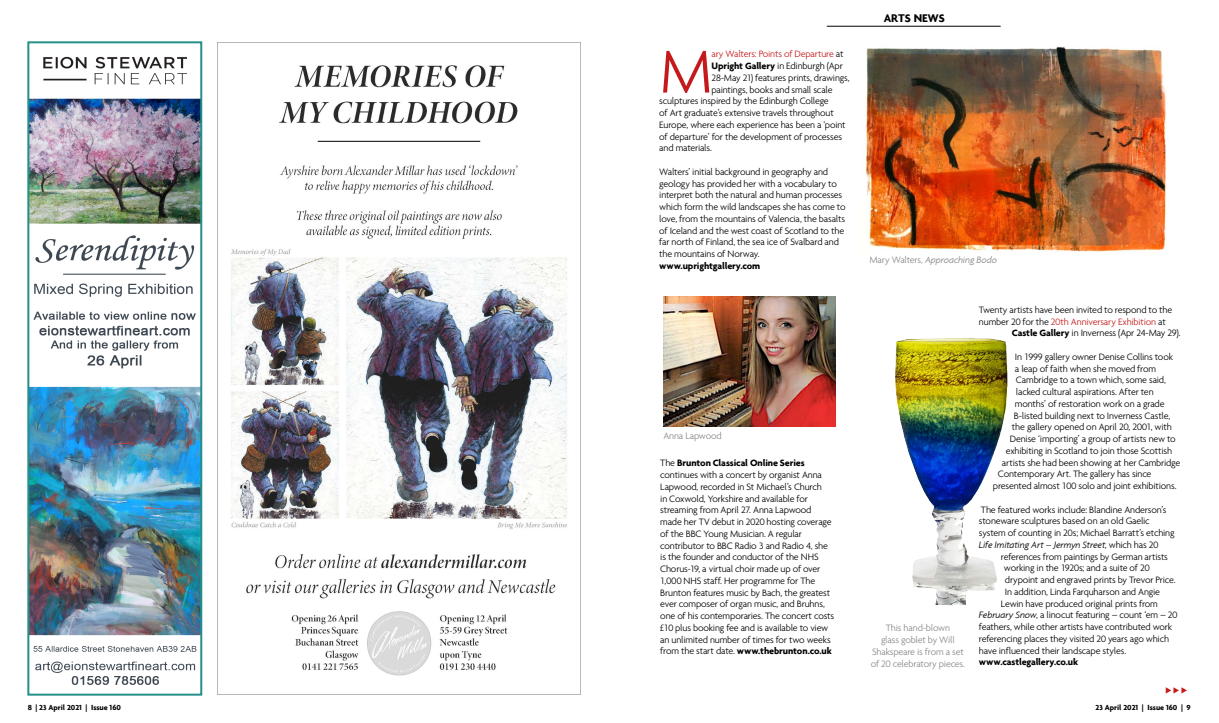
<style>
.page{position:relative;width:1219px;height:723px;background:#fff}
.page>*{position:absolute;margin:0;border:0;box-sizing:border-box;transform-origin:0 0}
.t1{font:300 65.3px "Agenda";color:#c41a1c}
.t2{font:700 12px "Agenda";color:#000}
.t3{font:300 10px/11.7px "Agenda";letter-spacing:-.02em;color:#000}
.t4{font:300 10px/11.8px "Agenda";letter-spacing:-.02em;color:#878787;text-align:center}
.t5{font:300 10px "Agenda";letter-spacing:-.02em;color:#c41a1c}
.t6{font:700 10px "Agenda";letter-spacing:-.015em;color:#000}
.t7{font:italic 300 10px "Agenda";letter-spacing:-.01em;color:#878787}
.t8{font:700 8px "Agenda";color:#000}
.s1{color:#000}
.s2{font-weight:700}
.s3{font-style:normal}
.s4{font-style:italic}
</style>
<div class="page">
<img style="left:865px;top:46px;width:301px;height:206px">
<hr style="left:827px;top:26px;width:174px;height:1px;background:#000">
<img style="left:663px;top:297px;width:173px;height:129px">
<img style="left:895px;top:338px;width:72px;height:219px">
<img style="left:218px;top:42px;width:362px;height:634px">
<img style="left:30px;top:56px;width:169px;height:629px">
<div style="left:27px;top:41px;width:175px;height:654px;border:2px solid #23908a"></div>
<h1 class="t1" style="left:659px;top:33px;width:55px">M</h1>
<p class="t5" style="left:711px;top:48px;width:134px">ary Walters: Points of Departure <span class="s1">at</span></p>
<p class="t3" style="left:711px;top:60px;width:133px"><span class="s2">Upright Gallery</span> in Edinburgh (Apr</p>
<p class="t3" style="left:711px;top:72px;width:140px">28-May 21) features prints, drawings,</p>
<p class="t3" style="left:711px;top:83px;width:123px">paintings, books and small scale</p>
<p class="t3" style="left:659px;top:95px;width:171px">sculptures inspired by the Edinburgh College</p>
<p class="t3" style="left:659px;top:107px;width:176px">of Art graduate’s extensive travels throughout</p>
<p class="t3" style="left:659px;top:119px;width:188px">Europe, where each experience has been a ‘point</p>
<p class="t3" style="left:659px;top:130px;width:184px">of departure’ for the development of processes</p>
<p class="t3" style="left:659px;top:142px;width:54px">and materials.</p>
<p class="t3" style="left:659px;top:166px;width:188px">Walters’ initial background in geography and geology has provided her with a vocabulary to interpret both the natural and human processes which form the wild landscapes she has come to love, from the mountains of Valencia, the basalts of Iceland and the west coast of Scotland to the far north of Finland, the sea ice of Svalbard and the mountains of Norway.</p>
<p class="t6" style="left:659px;top:259px;width:103px">www.uprightgallery.com</p>
<p class="t4" style="left:663px;top:430px;width:60px">Anna Lapwood</p>
<p class="t3" style="left:660px;top:457px;width:175px">The <span class="s2">Brunton Classical Online Series </span>continues with a concert by organist Anna Lapwood, recorded in St Michael’s Church<br>in Coxwold, Yorkshire and available for streaming from April 27. Anna Lapwood made her TV debut in 2020 hosting coverage of the BBC Young Musician. A regular contributor to BBC Radio 3 and Radio 4, she is the founder and conductor of the NHS Chorus-19, a virtual choir made up of over 1,000 NHS staff. Her programme for The Brunton features music by Bach, the greatest ever composer of organ music, and Bruhns, one of his contemporaries. The concert costs £10 plus booking fee and is available to view an unlimited number of times for two weeks from the start date. <span class="s2">www.thebrunton.co.uk</span></p>
<p class="t2" style="left:884px;top:11px;width:63px">ARTS NEWS</p>
<p class="t7" style="left:869px;top:254px;width:129px"><span class="s3">Mary Walters,</span> Approaching Bodo</p>
<p class="t4" style="left:871px;top:622px;width:96px">This hand-blown<br>glass goblet by Will<br>Shakspeare is from a set of 20 celebratory pieces.</p>
<p class="t3" style="left:979px;top:304px;width:195px">Twenty artists have been invited to respond to the</p>
<p class="t5" style="left:979px;top:315px;width:188px"><span class="s1">number 20 for the</span> 20th Anniversary Exhibition <span class="s1">at</span></p>
<p class="t3" style="left:1012px;top:327px;width:170px"><span class="s2">Castle Gallery</span> in Inverness (Apr 24-May 29).</p>
<p class="t3" style="left:1015px;top:351px;width:160px">In 1999 gallery owner Denise Collins took</p>
<p class="t3" style="left:1015px;top:362px;width:143px">a leap of faith when she moved from</p>
<p class="t3" style="left:1016px;top:374px;width:152px">Cambridge to a town which, some said,</p>
<p class="t3" style="left:1016px;top:386px;width:139px">lacked cultural aspirations. After ten</p>
<p class="t3" style="left:1015px;top:398px;width:151px">months’ of restoration work on a grade</p>
<p class="t3" style="left:1014px;top:409px;width:158px">B-listed building next to Inverness Castle,</p>
<p class="t3" style="left:1012px;top:421px;width:161px">the gallery opened on April 20, 2001, with</p>
<p class="t3" style="left:1010px;top:433px;width:167px">Denise ‘importing’ a group of artists new to</p>
<p class="t3" style="left:1006px;top:445px;width:168px">exhibiting in Scotland to join those Scottish</p>
<p class="t3" style="left:1002px;top:456px;width:180px">artists she had been showing at her Cambridge</p>
<p class="t3" style="left:998px;top:468px;width:155px">Contemporary Art. The gallery has since</p>
<p class="t3" style="left:993px;top:480px;width:185px">presented almost 100 solo and joint exhibitions.</p>
<p class="t3" style="left:979px;top:503px;width:197px">The featured works include: Blandine Anderson’s stoneware sculptures based on an old Gaelic system of counting in 20s; Michael Barratt’s etching <span class="s4">Life Imitating Art – Jermyn Street</span>, which has 20</p>
<p class="t3" style="left:1001px;top:550px;width:169px">references from paintings by German artists</p>
<p class="t3" style="left:1004px;top:562px;width:147px">working in the 1920s; and a suite of 20</p>
<p class="t3" style="left:1005px;top:574px;width:172px">drypoint and engraved prints by Trevor Price.</p>
<p class="t3" style="left:1005px;top:586px;width:156px">In addition, Linda Farquharson and Angie</p>
<p class="t3" style="left:1001px;top:597px;width:158px">Lewin have produced original prints from</p>
<p class="t3" style="left:979px;top:609px;width:200px"><span class="s4">February Snow</span>, a linocut featuring – count ‘em – 20</p>
<p class="t3" style="left:979px;top:621px;width:195px">feathers, while other artists have contributed work</p>
<p class="t3" style="left:979px;top:633px;width:192px">referencing places they visited 20 years ago which</p>
<p class="t3" style="left:979px;top:644px;width:149px">have influenced their landscape styles.</p>
<p class="t6" style="left:979px;top:656px;width:101px">www.castlegallery.co.uk</p>
<p class="t8" style="left:28px;top:703px;width:95px">8 | 23 April 2021 | Issue 160</p>
<p class="t8" style="left:1095px;top:702px;width:97px">23 April 2021 | Issue 160 | 9</p>
</div>
